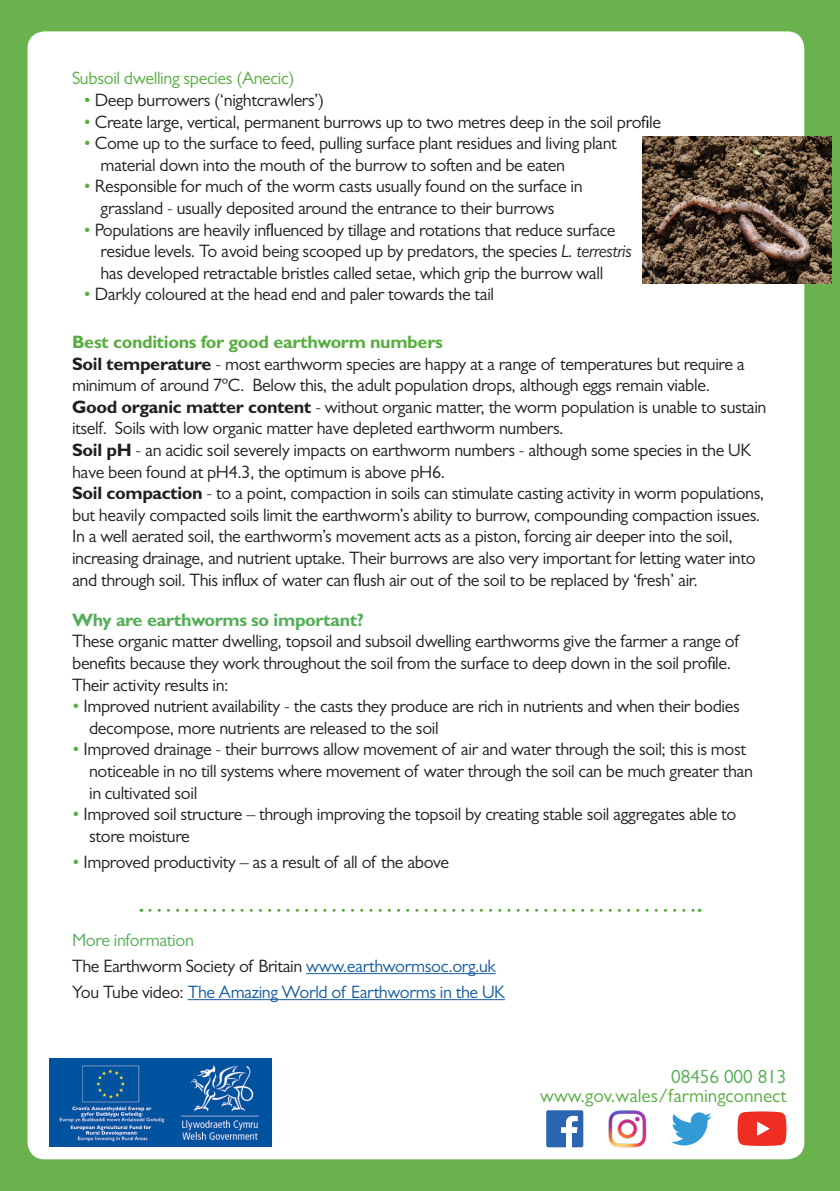
<style>
.page{position:relative;width:840px;height:1191px;background:#fff}
.page>*{position:absolute;margin:0;border:0;box-sizing:border-box;transform-origin:0 0}
.t1{font:19.2px "Gill Sans MT Pro";color:#58ad40}
.t2{font:19.2px "Gill Sans MT Pro";color:#54ad57}
.t3{font:18px/21.6px "Gill Sans MT Pro";letter-spacing:-.02em;color:#231f20}
.t4{font:18px "Gill Sans MT Pro";letter-spacing:-.02em;color:#175d9e}
.t5{font:700 18px "Gill Sans MT Pro";letter-spacing:-.02em;color:#58ad40}
.t6{font:18px "Gill Sans MT Pro";letter-spacing:-.02em;color:#58ad40}
.t7{font:700 18px "Gill Sans MT Pro";letter-spacing:-.02em;color:#54ad57}
.t8{font:18px "Gill Sans MT Pro";letter-spacing:-.02em;color:#54ad57}
.s1{color:#58ad40}
.s2{font-style:italic}
.s3{font-weight:700}
.s4{color:#175d9e}
.s5{color:#231f20}
</style>
<div class="page">
<div style="left:0;top:0;width:839px;height:1191px;background:#6ab24d"></div>
<div style="left:28px;top:31px;width:775px;height:1128px;background:#fff;border-radius:17px"></div>
<img style="left:49px;top:1058px;width:222px;height:88px">
<hr style="left:306px;top:973px;width:189px;height:1px;background:#175d9e">
<hr style="left:187px;top:999px;width:317px;height:1px;background:#175d9e">
<svg style="left:671px;top:1112px;width:40px;height:33px"></svg>
<svg style="left:546px;top:1110px;width:37px;height:37px"></svg>
<img style="left:608px;top:1110px;width:37px;height:37px">
<svg style="left:737px;top:1111px;width:49px;height:35px;background:#f0493e"></svg>
<svg style="left:150px;top:909px;width:549px;height:3px"></svg>
<img style="left:642px;top:136px;width:189px;height:148px">
<p class="t6" style="left:72px;top:68px;width:224px">Subsoil dwelling species (Anecic)</p>
<p class="t3" style="left:83px;top:89px;width:242px"><span class="s1">•</span> Deep burrowers (‘nightcrawlers’)</p>
<p class="t3" style="left:83px;top:110px;width:578px"><span class="s1">•</span> Create large, vertical, permanent burrows up to two metres deep in the soil profile</p>
<p class="t3" style="left:100px;top:132px;width:517px;text-indent:-17px"><span class="s1">•</span> Come up to the surface to feed, pulling surface plant residues and living plant material down into the mouth of the burrow to soften and be eaten</p>
<p class="t3" style="left:100px;top:175px;width:483px;text-indent:-17px"><span class="s1">•</span> Responsible for much of the worm casts usually found on the surface in grassland - usually deposited around the entrance to their burrows</p>
<p class="t3" style="left:100px;top:218px;width:532px;text-indent:-17px"><span class="s1">•</span> Populations are heavily influenced by tillage and rotations that reduce surface residue levels. To avoid being scooped up by predators, the species <span class="s2">L. terrestris </span>has developed retractable bristles called setae, which grip the burrow wall</p>
<p class="t3" style="left:83px;top:283px;width:412px"><span class="s1">•</span> Darkly coloured at the head end and paler towards the tail</p>
<p class="t5" style="left:72px;top:331px;width:372px">Best conditions for good earthworm numbers</p>
<p class="t3" style="left:72px;top:352px;width:674px"><span class="s3">Soil temperature</span> - most earthworm species are happy at a range of temperatures but require a minimum of around 7ºC. Below this, the adult population drops, although eggs remain viable.</p>
<p class="t3" style="left:72px;top:396px;width:695px"><span class="s3">Good organic matter content</span> - without organic matter, the worm population is unable to sustain itself. Soils with low organic matter have depleted earthworm numbers.</p>
<p class="t3" style="left:72px;top:439px;width:680px"><span class="s3">Soil pH</span> - an acidic soil severely impacts on earthworm numbers - although some species in the UK have been found at pH4.3, the optimum is above pH6.</p>
<p class="t3" style="left:72px;top:482px;width:693px"><span class="s3">Soil compaction</span> - to a point, compaction in soils can stimulate casting activity in worm populations, but heavily compacted soils limit the earthworm’s ability to burrow, compounding compaction issues.<br>In a well aerated soil, the earthworm’s movement acts as a piston, forcing air deeper into the soil, increasing drainage, and nutrient uptake. Their burrows are also very important for letting water into and through soil. This influx of water can flush air out of the soil to be replaced by ‘fresh’ air.</p>
<p class="t7" style="left:72px;top:608px;width:293px">Why are earthworms so important?</p>
<p class="t3" style="left:72px;top:630px;width:668px">These organic matter dwelling, topsoil and subsoil dwelling earthworms give the farmer a range of benefits because they work throughout the soil from the surface to deep down in the soil profile.<br>Their activity results in:</p>
<p class="t3" style="left:89px;top:695px;width:652px;text-indent:-17px"><span class="s1">•</span> Improved nutrient availability - the casts they produce are rich in nutrients and when their bodies decompose, more nutrients are released to the soil</p>
<p class="t3" style="left:89px;top:738px;width:665px;text-indent:-17px"><span class="s1">•</span> Improved drainage - their burrows allow movement of air and water through the soil; this is most noticeable in no till systems where movement of water through the soil can be much greater than in cultivated soil</p>
<p class="t3" style="left:89px;top:803px;width:648px;text-indent:-17px"><span class="s1">•</span> Improved soil structure – through improving the topsoil by creating stable soil aggregates able to store moisture</p>
<p class="t3" style="left:72px;top:850px;width:378px"><span class="s1">•</span> Improved productivity – as a result of all of the above</p>
<p class="t8" style="left:72px;top:929px;width:123px">More information</p>
<p class="t3" style="left:72px;top:954px;width:425px">The Earthworm Society of Britain <span class="s4">www.earthwormsoc.org.uk</span></p>
<p class="t4" style="left:72px;top:981px;width:434px"><span class="s5">You Tube video:</span> The Amazing World of Earthworms in the UK</p>
<p class="t2" style="left:670px;top:1065px;width:117px">08456 000 813</p>
<p class="t1" style="left:540px;top:1084px;width:248px">www.gov.wales/farmingconnect</p>
</div>
